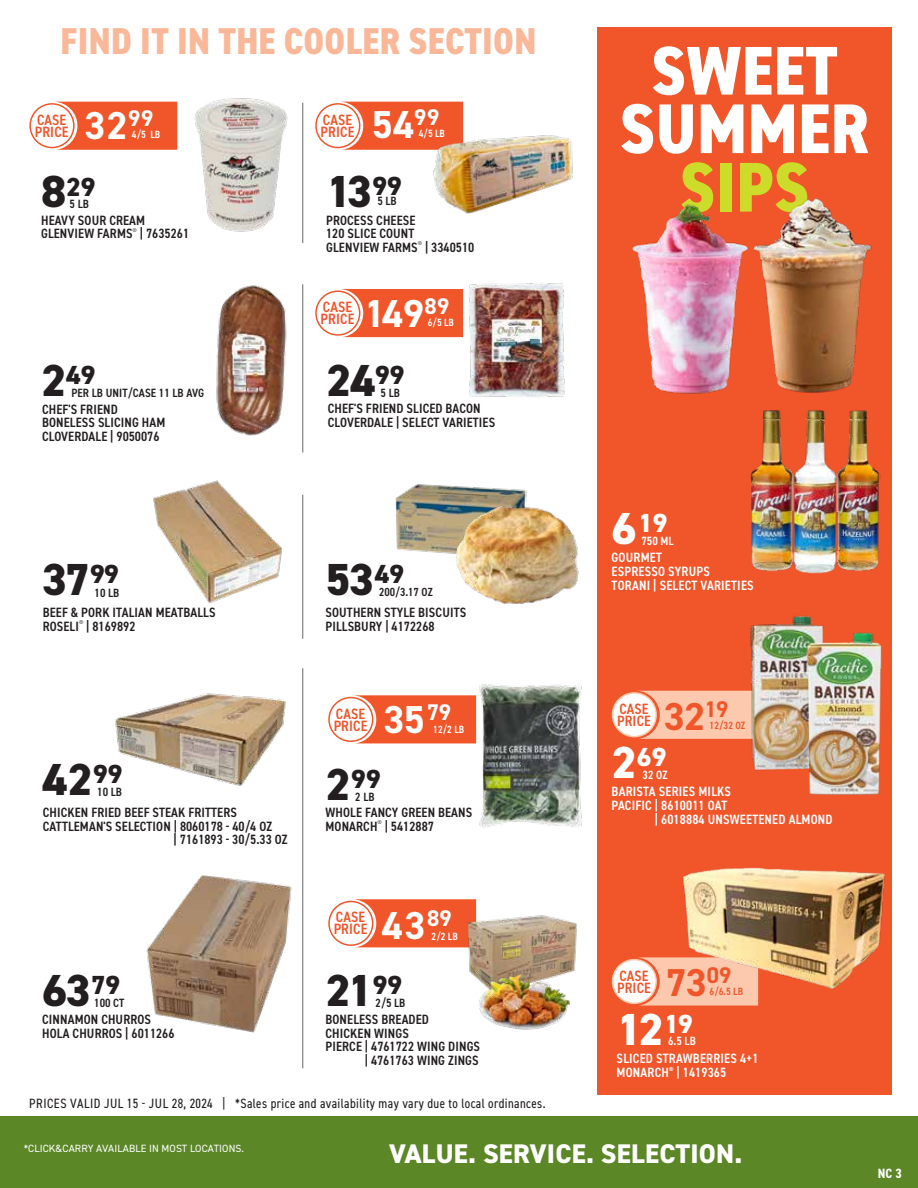
<style>
.page{position:relative;width:918px;height:1188px;background:#fff}
.page>*{position:absolute;margin:0;border:0;box-sizing:border-box;transform-origin:0 0}
.t1{font:800 condensed 70.5px "DIN2014";letter-spacing:.01em;color:#fff}
.t2{font:800 condensed 70.5px "DIN2014";color:#cddc2a}
.t3{font:800 condensed 69px "DIN2014";letter-spacing:.01em;color:#fff}
.t4{font:800 45px "DIN2014";letter-spacing:-.03em;color:#231f20}
.t5{font:800 45px "DIN2014";color:#fff}
.t6{font:700 39px "DIN2014";letter-spacing:.005em;color:#fff}
.t7{font:700 39px "DIN2014";color:#f1562a}
.t8{font:800 condensed 37.5px "DIN2014";letter-spacing:.01em;color:#fab898}
.t9{font:800 27px "DIN2014";letter-spacing:.01em;color:#fff}
.t10{font:800 26.25px "DIN2014";color:#231f20}
.t11{font:800 26.25px "DIN2014";color:#fff}
.t12{font:600 condensed 15px/12px "DIN2014";letter-spacing:.01em;color:#f1562a}
.t13{font:600 condensed 13.5px/13.5px "DIN2014";letter-spacing:.01em;color:#231f20}
.t14{font:600 condensed 13.5px/14.2px "DIN2014";letter-spacing:.015em;color:#fff}
.t15{font:condensed 13.5px "DIN2014";letter-spacing:.03em;color:#231f20}
.t16{font:700 condensed 13.5px "DIN2014";color:#fff}
.t17{font:600 condensed 12px "DIN2014";letter-spacing:.01em;color:#231f20}
.t18{font:600 condensed 12px "DIN2014";letter-spacing:.005em;color:#fff}
.t19{font:600 condensed 11.7px "DIN2014";color:#231f20}
.t20{font:10.5px "DIN2014";letter-spacing:.01em;color:#fff}
.t21{font:600 condensed 10.5px "DIN2014";letter-spacing:.01em;color:#fff}
.t22{font:600 condensed 10.5px "DIN2014";letter-spacing:.005em;color:#f1562a}
.s1{font-size:45px}
</style>
<div class="page">
<div style="left:0;top:1117px;width:918px;height:71px;background:#5c8727"></div>
<div style="left:597px;top:28px;width:295px;height:1067px;background:#f1562a"></div>
<hr style="left:302px;top:495px;width:1px;height:144px;background:#656669">
<hr style="left:302px;top:668px;width:1px;height:400px;background:#656669">
<hr style="left:302px;top:284px;width:1px;height:169px;background:#656669">
<hr style="left:302px;top:103px;width:1px;height:140px;background:#656669">
<div style="left:340px;top:102px;width:123px;height:48px;background:#f1562a"></div>
<div style="left:316px;top:104px;width:44px;height:44px;background:#fff;border-radius:50%"></div>
<div style="left:315px;top:103px;width:45px;height:45px;border:2px solid #f1562a;border-radius:50%"></div>
<div style="left:54px;top:102px;width:123px;height:48px;background:#f1562a"></div>
<div style="left:30px;top:104px;width:44px;height:44px;background:#fff;border-radius:50%"></div>
<div style="left:29px;top:103px;width:46px;height:45px;border:2px solid #f1562a;border-radius:50%"></div>
<div style="left:340px;top:289px;width:113px;height:48px;background:#f1562a"></div>
<div style="left:316px;top:291px;width:44px;height:44px;background:#fff;border-radius:50%"></div>
<div style="left:315px;top:290px;width:45px;height:46px;border:2px solid #f1562a;border-radius:50%"></div>
<div style="left:353px;top:695px;width:118px;height:48px;background:#f1562a"></div>
<div style="left:329px;top:698px;width:44px;height:43px;background:#fff;border-radius:50%"></div>
<div style="left:328px;top:697px;width:45px;height:45px;border:2px solid #f1562a;border-radius:50%"></div>
<svg style="left:353px;top:899px;width:123px;height:48px;background:#f15d32"></svg>
<div style="left:329px;top:902px;width:44px;height:43px;background:#fff;border-radius:50%"></div>
<div style="left:328px;top:901px;width:45px;height:45px;border:2px solid #f1562a;border-radius:50%"></div>
<img style="left:429px;top:132px;width:144px;height:82px">
<img style="left:750px;top:410px;width:130px;height:164px">
<img style="left:153px;top:480px;width:129px;height:124px">
<img style="left:395px;top:484px;width:131px;height:70px">
<img style="left:451px;top:503px;width:128px;height:101px">
<img style="left:471px;top:684px;width:111px;height:144px">
<img style="left:463px;top:910px;width:114px;height:68px">
<img style="left:115px;top:693px;width:171px;height:93px">
<img style="left:146px;top:875px;width:146px;height:158px">
<img style="left:453px;top:283px;width:112px;height:114px">
<img style="left:216px;top:285px;width:71px;height:151px">
<svg style="left:637px;top:957px;width:121px;height:49px;background:#faba9e"></svg>
<div style="left:613px;top:960px;width:43px;height:43px;background:#fff;border-radius:50%"></div>
<div style="left:612px;top:959px;width:45px;height:45px;border:2px solid #fcc9af;border-radius:50%"></div>
<svg style="left:636px;top:691px;width:107px;height:48px;background:#fbc4a9"></svg>
<div style="left:613px;top:693px;width:43px;height:44px;background:#fff;border-radius:50%"></div>
<div style="left:612px;top:692px;width:45px;height:45px;border:2px solid #fcc9af;border-radius:50%"></div>
<img style="left:632px;top:198px;width:240px;height:196px">
<img style="left:743px;top:615px;width:81px;height:156px">
<img style="left:797px;top:631px;width:85px;height:164px">
<img style="left:673px;top:867px;width:212px;height:130px">
<img style="left:194px;top:98px;width:94px;height:134px">
<img style="left:476px;top:973px;width:97px;height:57px">
<h3 class="t8" style="left:61px;top:16px;width:477px">FIND IT IN THE COOLER SECTION</h3>
<p class="t12" style="left:35px;top:113px;width:35px">CASE<br>PRICE</p>
<h3 class="t6" style="left:85px;top:100px;width:70px">32<sup>99</sup></h3>
<p class="t21" style="left:132px;top:128px;width:30px">4/5 LB</p>
<p class="t12" style="left:321px;top:113px;width:35px">CASE<br>PRICE</p>
<h3 class="t6" style="left:372px;top:99px;width:69px">54<sup>99</sup></h3>
<p class="t21" style="left:419px;top:127px;width:28px">4/5 LB</p>
<h3 class="t10" style="left:41px;top:169px;width:56px"><span class="s1">8</span>29</h3>
<p class="t17" style="left:70px;top:196px;width:21px">5 LB</p>
<h3 class="t4" style="left:326px;top:162px;width:77px">13<sup>99</sup></h3>
<p class="t17" style="left:377px;top:193px;width:21px">5 LB</p>
<p class="t13" style="left:41px;top:213px;width:150px">HEAVY SOUR CREAM<br>GLENVIEW FARMS<sup>®</sup> | 7635261</p>
<p class="t13" style="left:326px;top:213px;width:150px">PROCESS CHEESE<br>120 SLICE COUNT<br>GLENVIEW FARMS<sup>®</sup> | 3340510</p>
<p class="t12" style="left:321px;top:301px;width:35px">CASE<br>PRICE</p>
<h3 class="t6" style="left:364px;top:288px;width:87px">149<sup>89</sup></h3>
<p class="t21" style="left:428px;top:316px;width:28px">6/5 LB</p>
<h3 class="t10" style="left:41px;top:357px;width:56px"><span class="s1">2</span>49</h3>
<h3 class="t4" style="left:326px;top:351px;width:80px">24<sup>99</sup></h3>
<p class="t17" style="left:71px;top:385px;width:134px">PER LB UNIT/CASE 11 LB AVG</p>
<p class="t17" style="left:381px;top:385px;width:21px">5 LB</p>
<p class="t13" style="left:42px;top:402px;width:125px">CHEF'S FRIEND<br>BONELESS SLICING HAM<br>CLOVERDALE | 9050076</p>
<p class="t13" style="left:328px;top:402px;width:169px">CHEF'S FRIEND SLICED BACON<br>CLOVERDALE | SELECT VARIETIES</p>
<h2 class="t3" style="left:651px;top:25px;width:188px">SWEET</h2>
<h1 class="t1" style="left:620px;top:82px;width:251px">SUMMER</h1>
<h1 class="t2" style="left:680px;top:140px;width:131px">SIPS</h1>
<h3 class="t4" style="left:42px;top:549px;width:78px">37<sup>99</sup></h3>
<h3 class="t4" style="left:325px;top:550px;width:80px">53<sup>49</sup></h3>
<p class="t17" style="left:95px;top:585px;width:26px">10 LB</p>
<p class="t19" style="left:379px;top:584px;width:55px">200/3.17 OZ</p>
<p class="t13" style="left:43px;top:606px;width:174px">BEEF &amp; PORK ITALIAN MEATBALLS<br>ROSELI<sup>®</sup> | 8169892</p>
<p class="t13" style="left:326px;top:606px;width:142px">SOUTHERN STYLE BISCUITS<br>PILLSBURY | 4172268</p>
<p class="t12" style="left:334px;top:707px;width:35px">CASE<br>PRICE</p>
<h3 class="t6" style="left:384px;top:694px;width:69px">35<sup>79</sup></h3>
<p class="t21" style="left:433px;top:723px;width:32px">12/2 LB</p>
<h3 class="t4" style="left:43px;top:750px;width:81px">42<sup>99</sup></h3>
<p class="t17" style="left:97px;top:784px;width:26px">10 LB</p>
<h3 class="t10" style="left:325px;top:762px;width:57px"><span class="s1">2</span>99</h3>
<p class="t17" style="left:355px;top:789px;width:21px">2 LB</p>
<p class="t13" style="left:43px;top:806px;width:196px">CHICKEN FRIED BEEF STEAK FRITTERS</p>
<p class="t13" style="left:43px;top:819px;width:231px">CATTLEMAN'S SELECTION | 8060178 - 40/4 OZ</p>
<p class="t13" style="left:174px;top:833px;width:116px">| 7161893 - 30/5.33 OZ</p>
<p class="t13" style="left:326px;top:806px;width:148px">WHOLE FANCY GREEN BEANS<br>MONARCH<sup>®</sup> | 5412887</p>
<p class="t12" style="left:334px;top:911px;width:35px">CASE<br>PRICE</p>
<h3 class="t6" style="left:382px;top:900px;width:72px">43<sup>89</sup></h3>
<p class="t21" style="left:432px;top:929px;width:28px">2/2 LB</p>
<h3 class="t4" style="left:42px;top:961px;width:79px">63<sup>79</sup></h3>
<h3 class="t4" style="left:325px;top:961px;width:78px">21<sup>99</sup></h3>
<p class="t17" style="left:94px;top:995px;width:32px">100 CT</p>
<p class="t17" style="left:376px;top:995px;width:31px">2/5 LB</p>
<p class="t13" style="left:42px;top:1012px;width:134px">CINNAMON CHURROS<br>HOLA CHURROS | 6011266</p>
<p class="t13" style="left:326px;top:1012px;width:105px">BONELESS BREADED</p>
<p class="t13" style="left:326px;top:1026px;width:85px">CHICKEN WINGS</p>
<p class="t13" style="left:326px;top:1039px;width:156px">PIERCE | 4761722 WING DINGS</p>
<p class="t13" style="left:365px;top:1053px;width:115px">| 4761763 WING ZINGS</p>
<h3 class="t11" style="left:612px;top:505px;width:57px"><span class="s1">6</span>19</h3>
<p class="t18" style="left:642px;top:533px;width:34px">750 ML</p>
<p class="t14" style="left:612px;top:550px;width:144px">GOURMET<br>ESPRESSO SYRUPS<br>TORANI | SELECT VARIETIES</p>
<p class="t12" style="left:617px;top:702px;width:35px">CASE<br>PRICE</p>
<h3 class="t7" style="left:664px;top:691px;width:66px">32<sup>19</sup></h3>
<p class="t22" style="left:710px;top:719px;width:37px">12/32 OZ</p>
<h3 class="t11" style="left:612px;top:740px;width:57px"><span class="s1">2</span>69</h3>
<p class="t18" style="left:643px;top:767px;width:27px">32 OZ</p>
<p class="t14" style="left:612px;top:784px;width:121px">BARISTA SERIES MILKS</p>
<p class="t14" style="left:612px;top:798px;width:117px">PACIFIC | 8610011 OAT</p>
<p class="t14" style="left:655px;top:812px;width:179px">| 6018884 UNSWEETENED ALMOND</p>
<p class="t12" style="left:617px;top:969px;width:35px">CASE<br>PRICE</p>
<h3 class="t7" style="left:665px;top:956px;width:67px">73<sup>09</sup></h3>
<p class="t22" style="left:710px;top:984px;width:35px">6/6.5 LB</p>
<h3 class="t5" style="left:617px;top:999px;width:78px">12<sup>19</sup></h3>
<p class="t18" style="left:668px;top:1033px;width:29px">6.5 LB</p>
<p class="t14" style="left:617px;top:1051px;width:144px">SLICED STRAWBERRIES 4+1<br>MONARCH<sup>®</sup> | 1419365</p>
<p class="t15" style="left:29px;top:1095px;width:518px">PRICES VALID JUL 15 - JUL 28, 2024 | *Sales price and availability may vary due to local ordinances.</p>
<p class="t20" style="left:24px;top:1142px;width:222px">*CLICK&amp;CARRY AVAILABLE IN MOST LOCATIONS.</p>
<h3 class="t9" style="left:389px;top:1136px;width:355px">VALUE. SERVICE. SELECTION.</h3>
<p class="t16" style="left:878px;top:1164px;width:26px">NC 3</p>
</div>
